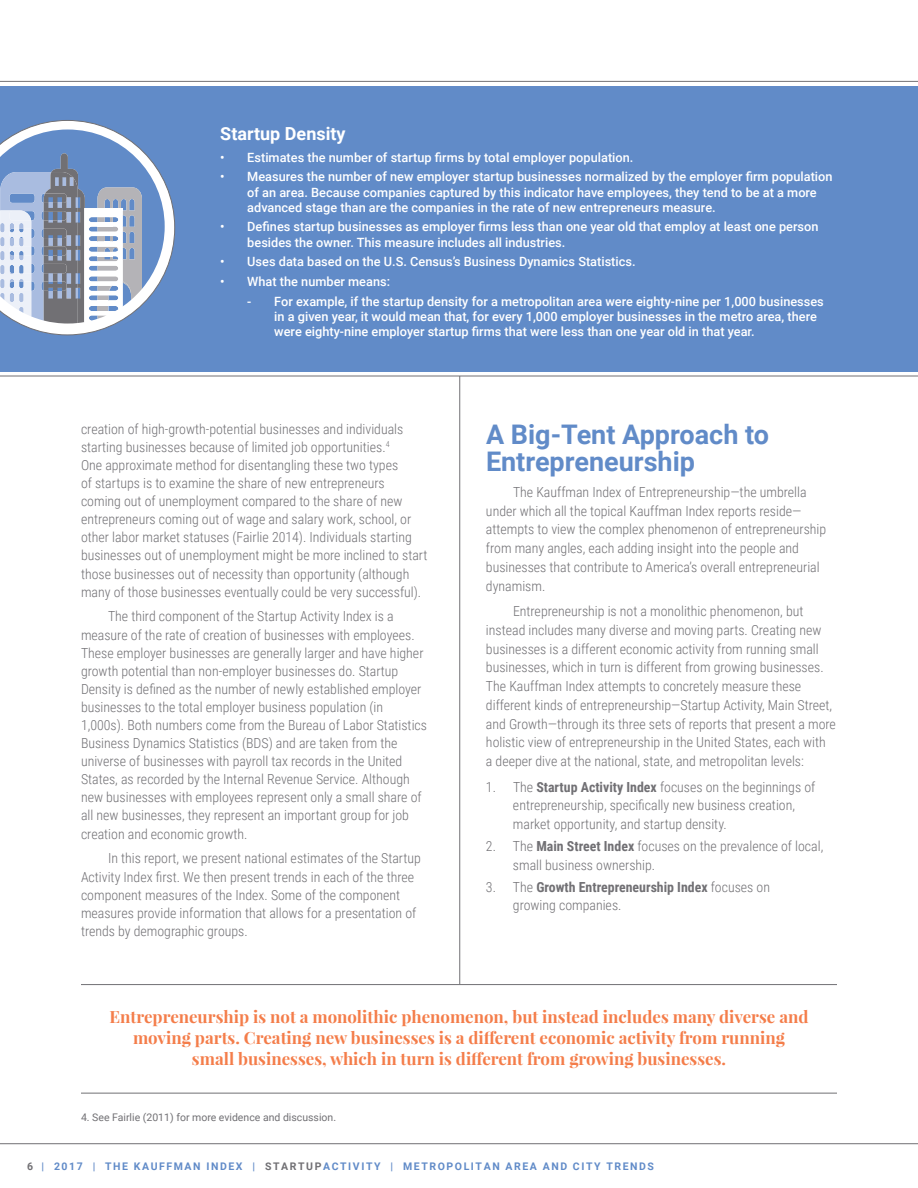
<style>
.page{position:relative;width:918px;height:1188px;background:#fff}
.page>*{position:absolute;margin:0;border:0;box-sizing:border-box;transform-origin:0 0}
.t1{font:700 27px/27.8px "Roboto";color:#618bc8}
.t2{font:700 18px "Roboto";color:#fff}
.t3{font:700 16.8px/21px "Playfair Display";color:#f47d4a;text-align:center}
.t4{font:300 13.8px/18.1px "Roboto Condensed";color:#717074}
.t5{font:500 12.75px/15.3px "Roboto";color:#fff}
.t6{font:700 10.5px "Roboto";letter-spacing:.15em;color:#618bc8}
.t7{font:10.5px "Roboto";color:#717074}
.s1{font-weight:700}
.s2{color:#717074}
</style>
<div class="page">
<hr style="left:0;top:1143px;width:918px;height:1px;background:#717074">
<div style="left:0;top:86px;width:918px;height:286px;background:#618bc8"></div>
<hr style="left:459px;top:376px;width:1px;height:608px;background:#717074">
<svg style="left:0;top:120px;width:175px;height:215px"></svg>
<hr style="left:81px;top:984px;width:756px;height:1px;background:#717074">
<hr style="left:81px;top:1093px;width:756px;height:1px;background:#717074">
<hr style="left:0;top:81px;width:918px;height:1px;background:#717074">
<hr style="left:0;top:376px;width:918px;height:1px;background:#717074">
<h2 class="t2" style="left:220px;top:121px;width:127px">Startup Density</h2>
<p class="t5" style="left:220px;top:149px;width:415px">• Estimates the number of startup firms by total employer population.</p>
<p class="t5" style="left:247px;top:169px;width:587px;text-indent:-27px">• Measures the number of new employer startup businesses normalized by the employer firm population of an area. Because companies captured by this indicator have employees, they tend to be at a more advanced stage than are the companies in the rate of new entrepreneurs measure.</p>
<p class="t5" style="left:247px;top:219px;width:573px;text-indent:-27px">• Defines startup businesses as employer firms less than one year old that employ at least one person besides the owner. This measure includes all industries.</p>
<p class="t5" style="left:220px;top:254px;width:417px">• Uses data based on the U.S. Census’s Business Dynamics Statistics.</p>
<p class="t5" style="left:220px;top:273px;width:171px">• What the number means:</p>
<p class="t5" style="left:274px;top:293px;width:551px;text-indent:-27px">- For example, if the startup density for a metropolitan area were eighty-nine per 1,000 businesses in a given year, it would mean that, for every 1,000 employer businesses in the metro area, there were eighty-nine employer startup firms that were less than one year old in that year.</p>
<p class="t4" style="left:81px;top:419px;width:348px">creation of high-growth-potential businesses and individuals starting businesses because of limited job opportunities.<sup>4<br></sup>One approximate method for disentangling these two types<br>of startups is to examine the share of new entrepreneurs coming out of unemployment compared to the share of new entrepreneurs coming out of wage and salary work, school, or other labor market statuses (Fairlie 2014). Individuals starting businesses out of unemployment might be more inclined to start those businesses out of necessity than opportunity (although many of those businesses eventually could be very successful).</p>
<p class="t4" style="left:81px;top:607px;width:348px;text-indent:27px">The third component of the Startup Activity Index is a measure of the rate of creation of businesses with employees.<br>These employer businesses are generally larger and have higher growth potential than non-employer businesses do. Startup Density is defined as the number of newly established employer businesses to the total employer business population (in 1,000s). Both numbers come from the Bureau of Labor Statistics Business Dynamics Statistics (BDS) and are taken from the universe of businesses with payroll tax records in the United States, as recorded by the Internal Revenue Service. Although new businesses with employees represent only a small share of all new businesses, they represent an important group for job creation and economic growth.</p>
<p class="t4" style="left:81px;top:849px;width:341px;text-indent:27px">In this report, we present national estimates of the Startup Activity Index first. We then present trends in each of the three component measures of the Index. Some of the component measures provide information that allows for a presentation of trends by demographic groups.</p>
<h1 class="t1" style="left:486px;top:419px;width:285px">A Big-Tent Approach to<br>Entrepreneurship</h1>
<p class="t4" style="left:486px;top:482px;width:342px;line-height:18.8px;text-indent:27px">The Kauffman Index of Entrepreneurship—the umbrella under which all the topical Kauffman Index reports reside— attempts to view the complex phenomenon of entrepreneurship from many angles, each adding insight into the people and businesses that contribute to America’s overall entrepreneurial dynamism.</p>
<p class="t4" style="left:486px;top:601px;width:351px;line-height:18.8px;text-indent:27px">Entrepreneurship is not a monolithic phenomenon, but instead includes many diverse and moving parts. Creating new businesses is a different economic activity from running small businesses, which in turn is different from growing businesses.<br>The Kauffman Index attempts to concretely measure these different kinds of entrepreneurship—Startup Activity, Main Street, and Growth—through its three sets of reports that present a more holistic view of entrepreneurship in the United States, each with<br>a deeper dive at the national, state, and metropolitan levels:</p>
<p class="t4" style="left:513px;top:777px;width:304px;line-height:18.8px;text-indent:-27px">1. The <span class="s1">Startup Activity Index</span> focuses on the beginnings of entrepreneurship, specifically new business creation, market opportunity, and startup density.</p>
<p class="t4" style="left:513px;top:836px;width:312px;line-height:18.8px;text-indent:-27px">2. The <span class="s1">Main Street Index</span> focuses on the prevalence of local, small business ownership.</p>
<p class="t4" style="left:513px;top:877px;width:259px;line-height:18.8px;text-indent:-27px">3. The <span class="s1">Growth Entrepreneurship Index</span> focuses on growing companies.</p>
<p class="t3" style="left:109px;top:1007px;width:701px">Entrepreneurship is not a monolithic phenomenon, but instead includes many diverse and moving parts. Creating new businesses is a different economic activity from running<br>small businesses, which in turn is different from growing businesses.</p>
<p class="t7" style="left:81px;top:1110px;width:257px">4. See Fairlie (2011) for more evidence and discussion.</p>
<p class="t6" style="left:27px;top:1159px;width:629px"><span class="s2">6</span> | 2017 | THE KAUFFMAN INDEX | <span class="s2">STARTUP</span>ACTIVITY | METROPOLITAN AREA AND CITY TRENDS</p>
</div>
